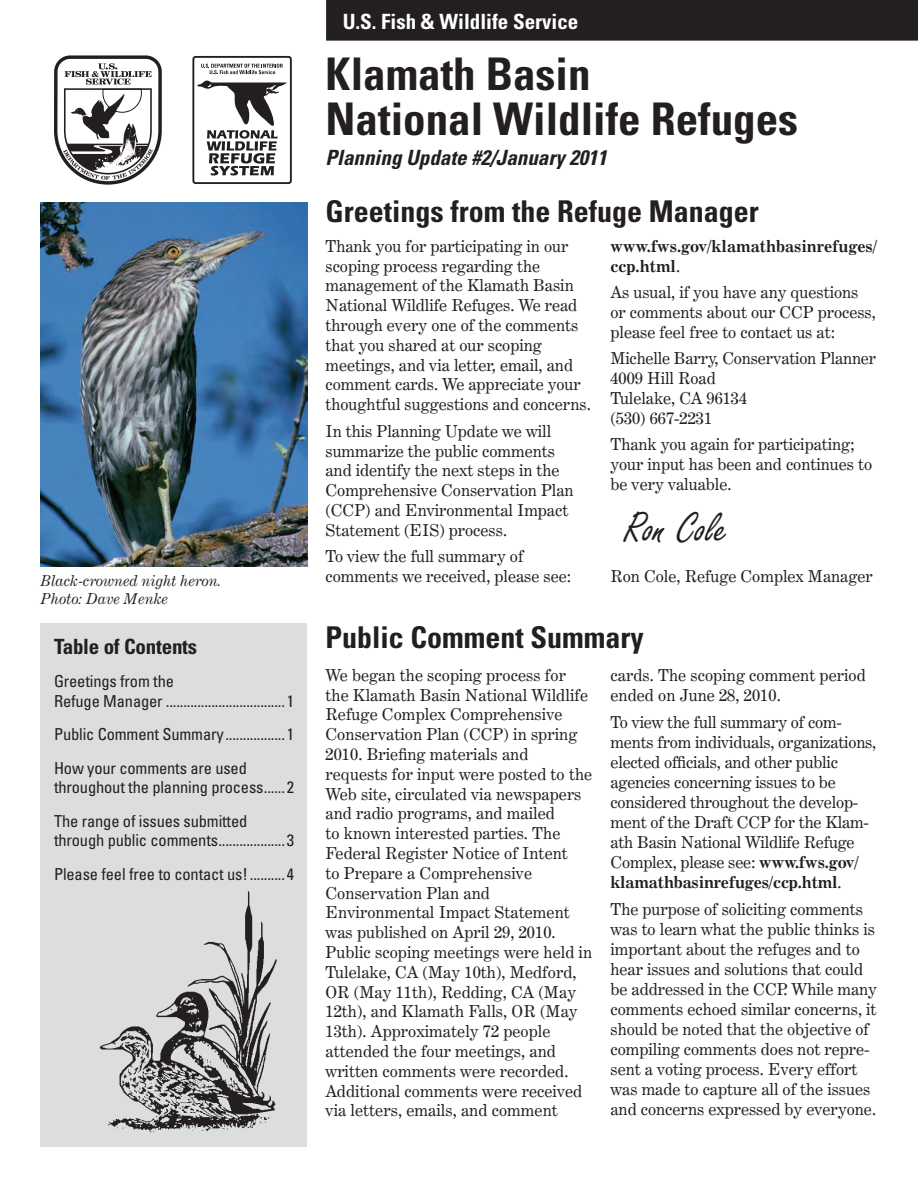
<style>
.page{position:relative;width:918px;height:1188px;background:#fff}
.page>*{position:absolute;margin:0;border:0;box-sizing:border-box;transform-origin:0 0}
.t1{font:700 condensed 45px/45px "Univers";color:#231f20}
.t2{font:45px "Freestyle Script";color:#231f20}
.t3{font:700 condensed 30px "Univers";color:#231f20}
.t4{font:italic 700 condensed 21px "Univers";color:#231f20}
.t5{font:700 condensed 21px "Univers";color:#fff}
.t6{font:700 condensed 21px "Univers";letter-spacing:-.01em;color:#231f20}
.t7{font:16.5px/19.8px "Century Expanded BT";color:#231f20}
.t8{font:condensed 16.5px/33.3px "Univers";letter-spacing:-.01em;color:#231f20}
.t9{font:700 16.5px/19.8px "Century Expanded BT";color:#231f20}
.t10{font:italic 15px/18px "Century Expanded BT";color:#231f20}
.s1{font-weight:400}
.s2{font-weight:700}
</style>
<div class="page">
<div style="left:326px;top:0;width:592px;height:41px;background:#231f20"></div>
<div style="left:192px;top:56px;width:100px;height:128px;border:2px solid #231f20;border-radius:2px"></div>
<svg style="left:197px;top:56px;width:91px;height:119px"></svg>
<svg style="left:54px;top:55px;width:108px;height:130px"></svg>
<div style="left:40px;top:624px;width:268px;height:523px;background:#dcdddf"></div>
<img style="left:99px;top:890px;width:178px;height:243px">
<img style="left:40px;top:203px;width:267px;height:364px">
<p class="t10" style="left:40px;top:572px;width:183px">Black-crowned night heron.<br>Photo: Dave Menke</p>
<p class="t6" style="left:54px;top:634px;width:145px">Table of Contents</p>
<p class="t8" style="left:54px;top:671px;width:242px;line-height:19.8px">Greetings from the<br>Refuge Manager ..................................1</p>
<p class="t8" style="left:54px;top:718px;width:241px">Public Comment Summary.................1<br>How your comments are used</p>
<p class="t8" style="left:54px;top:771px;width:241px">throughout the planning process......2<br>The range of issues submitted</p>
<p class="t8" style="left:54px;top:824px;width:241px">through public comments...................3<br>Please feel free to contact us!..........4</p>
<p class="t5" style="left:343px;top:9px;width:237px">U.S. Fish &amp; Wildlife Service</p>
<h1 class="t1" style="left:326px;top:51px;width:474px">Klamath Basin<br>National Wildlife Refuges</h1>
<p class="t4" style="left:326px;top:145px;width:283px">Planning Update #2/January 2011</p>
<h2 class="t3" style="left:326px;top:193px;width:435px">Greetings from the Refuge Manager</h2>
<p class="t7" style="left:326px;top:236px;width:267px">Thank you for participating in our scoping process regarding the management of the Klamath Basin National Wildlife Refuges. We read through every one of the comments that you shared at our scoping meetings, and via letter, email, and comment cards. We appreciate your thoughtful suggestions and concerns.</p>
<p class="t7" style="left:326px;top:421px;width:250px">In this Planning Update we will summarize the public comments and identify the next steps in the<br>Comprehensive Conservation Plan (CCP) and Environmental Impact<br>Statement (EIS) process.</p>
<p class="t7" style="left:326px;top:546px;width:247px">To view the full summary of comments we received, please see:</p>
<p class="t9" style="left:610px;top:236px;width:268px">www.fws.gov/klamathbasinrefuges/ ccp.html<span class="s1">.</span></p>
<p class="t7" style="left:610px;top:282px;width:267px">As usual, if you have any questions or comments about our CCP process, please feel free to contact us at:</p>
<p class="t7" style="left:610px;top:348px;width:267px">Michelle Barry, Conservation Planner<br>4009 Hill Road<br>Tulelake, CA 96134<br>(530) 667-2231</p>
<p class="t7" style="left:610px;top:434px;width:263px">Thank you again for participating; your input has been and continues to be very valuable.</p>
<h1 class="t2" style="left:624px;top:504px;width:106px">Ron Cole</h1>
<p class="t7" style="left:610px;top:566px;width:264px">Ron Cole, Refuge Complex Manager</p>
<h2 class="t3" style="left:326px;top:618px;width:320px">Public Comment Summary</h2>
<p class="t7" style="left:326px;top:665px;width:268px">We began the scoping process for the Klamath Basin National Wildlife<br>Refuge Complex Comprehensive<br>Conservation Plan (CCP) in spring<br>2010. Briefing materials and requests for input were posted to the<br>Web site, circulated via newspapers and radio programs, and mailed<br>to known interested parties. The<br>Federal Register Notice of Intent<br>to Prepare a Comprehensive<br>Conservation Plan and<br>Environmental Impact Statement was published on April 29, 2010.<br>Public scoping meetings were held in<br>Tulelake, CA (May 10th), Medford,<br>OR (May 11th), Redding, CA (May<br>12th), and Klamath Falls, OR (May<br>13th). Approximately 72 people attended the four meetings, and written comments were recorded.<br>Additional comments were received via letters, emails, and comment</p>
<p class="t7" style="left:610px;top:665px;width:257px">cards. The scoping comment period ended on June 28, 2010.</p>
<p class="t7" style="left:610px;top:711px;width:267px">To view the full summary of com&shy;ments from individuals, organizations, elected officials, and other public agencies concerning issues to be considered throughout the develop&shy;ment of the Draft CCP for the Klam&shy;ath Basin National Wildlife Refuge Complex, please see: <span class="s2">www.fws.gov/ klamathbasinrefuges/ccp.html</span>.</p>
<p class="t7" style="left:610px;top:898px;width:268px">The purpose of soliciting comments was to learn what the public thinks is important about the refuges and to hear issues and solutions that could be addressed in the CCP. While many comments echoed similar concerns, it should be noted that the objective of compiling comments does not repre&shy;sent a voting process. Every effort was made to capture all of the issues and concerns expressed by everyone.</p>
</div>
